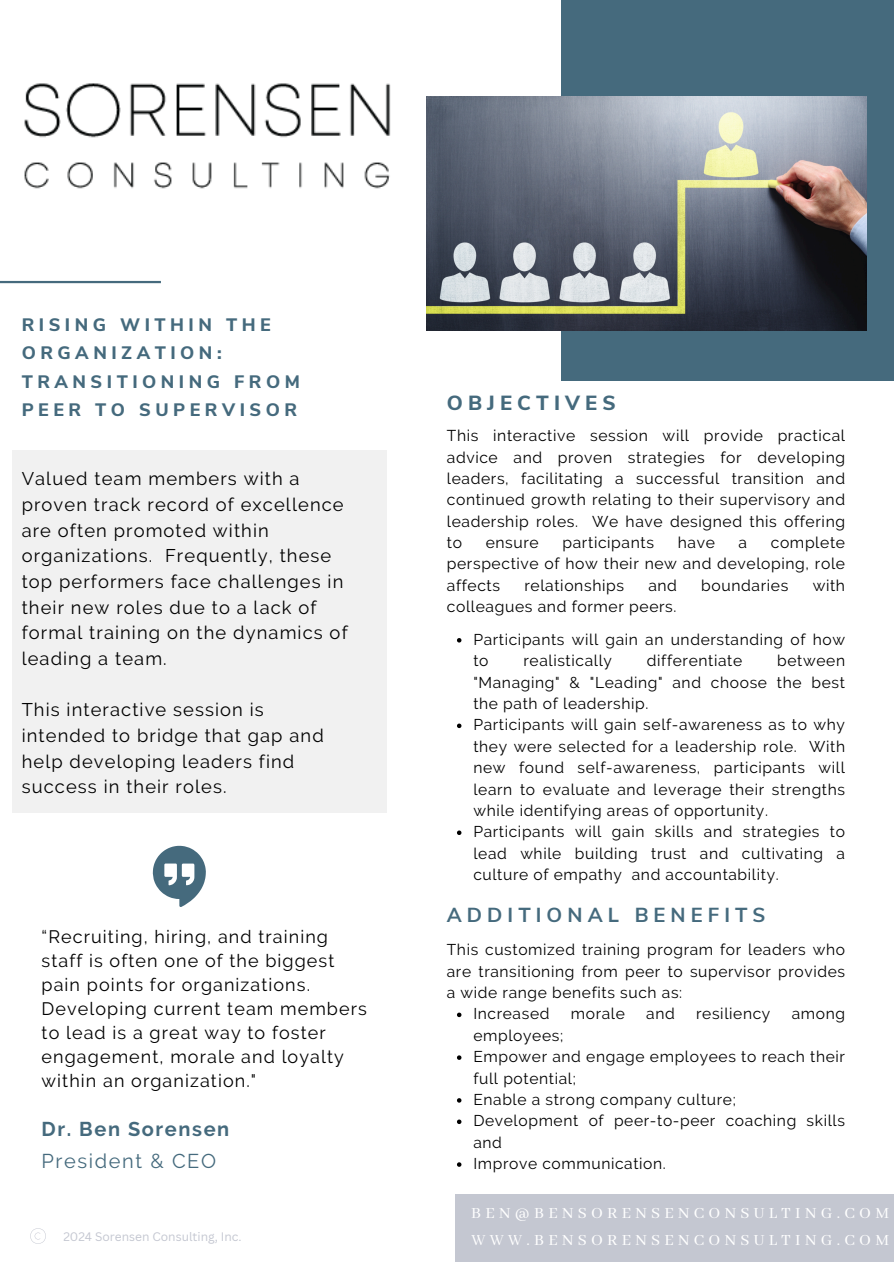
<style>
.page{position:relative;width:894px;height:1264px;background:#fff}
.page>*{position:absolute;margin:0;border:0;box-sizing:border-box;transform-origin:0 0}
.t1{font:800 20.4px "Nunito Sans";letter-spacing:.25em;color:#456a7d}
.t2{font:700 20.25px "Nunito Sans";letter-spacing:.25em;color:#456a7d}
.t3{font:700 19.95px "Raleway";letter-spacing:.08em;color:#456a7d}
.t4{font:19.95px "Raleway";letter-spacing:.08em;color:#456a7d}
.t5{font:18.3px/25.7px "Raleway";letter-spacing:.06em;color:#000}
.t6{font:18px/24px "Raleway";letter-spacing:.06em;color:#000}
.t7{font:800 18px/28.2px "Nunito Sans";letter-spacing:.25em;color:#456a7d}
.t8{font:17.25px/27px "Abhaya Libre";letter-spacing:.25em;color:#fff}
.t9{font:15.6px/21.3px "Raleway";letter-spacing:.04em;color:#000;text-align:justify}
.t10{font:12px "Canva Sans";color:#c4c7d1}
</style>
<div class="page">
<div style="left:561px;top:0;width:332px;height:380px;background:#456a7d"></div>
<div style="left:13px;top:450px;width:374px;height:363px;background:#f1f1f1"></div>
<hr style="left:0;top:281px;width:161px;height:2px;background:#456a7d">
<img style="left:24px;top:83px;width:367px;height:106px">
<div style="left:455px;top:1194px;width:438px;height:67px;background:#c4c7d1"></div>
<svg style="left:153px;top:845px;width:52px;height:61px"></svg>
<img style="left:426px;top:97px;width:440px;height:234px">
<svg style="left:30px;top:1228px;width:16px;height:15px"></svg>
<svg style="left:457px;top:638px;width:4px;height:4px"></svg>
<svg style="left:457px;top:723px;width:4px;height:5px"></svg>
<svg style="left:457px;top:830px;width:4px;height:5px"></svg>
<svg style="left:457px;top:1012px;width:4px;height:5px"></svg>
<svg style="left:457px;top:1055px;width:4px;height:4px"></svg>
<svg style="left:457px;top:1098px;width:4px;height:4px"></svg>
<svg style="left:457px;top:1119px;width:4px;height:4px"></svg>
<svg style="left:457px;top:1162px;width:4px;height:4px"></svg>
<h6 class="t7" style="left:22px;top:311px;width:280px">RISING WITHIN THE<br>ORGANIZATION:<br>TRANSITIONING FROM<br>PEER TO SUPERVISOR</h6>
<p class="t5" style="left:22px;top:466px;width:327px">Valued team members with a proven track record of excellence are often promoted within organizations. Frequently, these top performers face challenges in their new roles due to a lack of formal training on the dynamics of leading a team.</p>
<h5 class="t5" style="left:22px;top:697px;width:303px">This interactive session is intended to bridge that gap and help developing leaders find success in their roles.</h5>
<h6 class="t6" style="left:42px;top:924px;width:327px">“Recruiting, hiring, and training staff is often one of the biggest pain points for organizations.<br>Developing current team members to lead is a great way to foster engagement, morale and loyalty within an organization."</h6>
<p class="t3" style="left:42px;top:1116px;width:189px">Dr. Ben Sorensen</p>
<p class="t4" style="left:42px;top:1148px;width:176px">President &amp; CEO</p>
<p class="t10" style="left:63px;top:1228px;width:180px">2024 Sorensen Consulting, Inc.</p>
<p class="t1" style="left:446px;top:389px;width:170px">OBJECTIVES</p>
<h4 class="t9" style="left:446px;top:425px;width:399px">This interactive session will provide practical advice and proven strategies for developing leaders, facilitating a successful transition and continued growth relating to their supervisory and leadership roles. We have designed this offering to</h4>
<h4 class="t9" style="left:446px;top:532px;width:399px;text-indent:324px">complete perspective of how their new and developing, role affects</h4>
<h4 class="t9" style="left:485px;top:532px;width:55px">ensure</h4>
<h4 class="t9" style="left:562px;top:532px;width:93px">participants</h4>
<h4 class="t9" style="left:677px;top:532px;width:39px">have</h4>
<h4 class="t9" style="left:738px;top:532px;width:10px">a</h4>
<h4 class="t9" style="left:524px;top:574px;width:101px">relationships</h4>
<h4 class="t9" style="left:648px;top:574px;width:30px">and</h4>
<h4 class="t9" style="left:701px;top:574px;width:89px">boundaries</h4>
<h4 class="t9" style="left:812px;top:574px;width:34px">with</h4>
<h4 class="t9" style="left:446px;top:596px;width:231px">colleagues and former peers.</h4>
<p class="t9" style="left:473px;top:628px;width:373px">Participants will gain an understanding of how to</p>
<p class="t9" style="left:523px;top:650px;width:90px">realistically</p>
<p class="t9" style="left:646px;top:650px;width:97px">differentiate</p>
<p class="t9" style="left:473px;top:650px;width:373px;text-indent:304px">between "Managing" &amp; "Leading" and choose the best the path of leadership.</p>
<h2 class="t9" style="left:473px;top:714px;width:373px">Participants will gain self-awareness as to why they were selected for a leadership role. With new found self-awareness, participants will learn to evaluate and leverage their strengths while identifying areas of opportunity.</h2>
<h4 class="t9" style="left:473px;top:821px;width:373px">Participants will gain skills and strategies to lead while building trust and cultivating a culture of empathy and accountability.</h4>
<h1 class="t2" style="left:446px;top:901px;width:320px">ADDITIONAL BENEFITS</h1>
<p class="t9" style="left:446px;top:939px;width:399px">This customized training program for leaders who are transitioning from peer to supervisor provides a wide range benefits such as:</p>
<h1 class="t9" style="left:473px;top:1003px;width:78px">Increased</h1>
<h1 class="t9" style="left:570px;top:1003px;width:56px">morale</h1>
<h1 class="t9" style="left:646px;top:1003px;width:30px">and</h1>
<h1 class="t9" style="left:696px;top:1003px;width:76px">resiliency</h1>
<h1 class="t9" style="left:791px;top:1003px;width:55px">among</h1>
<h1 class="t9" style="left:473px;top:1024px;width:91px">employees;</h1>
<h6 class="t9" style="left:473px;top:1045px;width:373px">Empower and engage employees to reach their full potential;</h6>
<p class="t9" style="left:473px;top:1088px;width:264px">Enable a strong company culture;</p>
<p class="t9" style="left:473px;top:1110px;width:373px">Development of peer-to-peer coaching skills and</p>
<p class="t9" style="left:473px;top:1152px;width:194px">Improve communication.</p>
<p class="t8" style="left:471px;top:1200px;width:419px">BEN@BENSORENSENCONSULTING.COM<br>WWW.BENSORENSENCONSULTING.COM</p>
</div>
